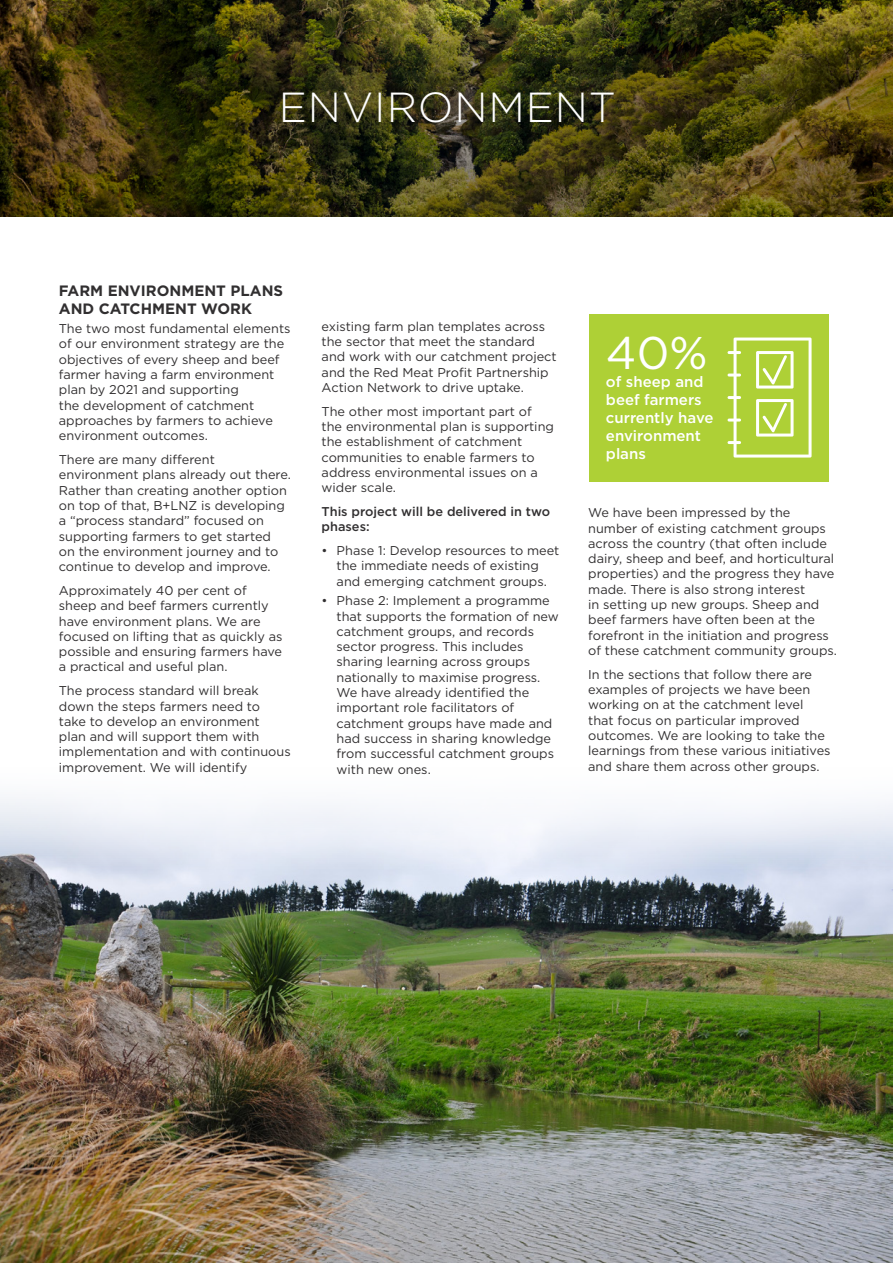
<style>
.page{position:relative;width:893px;height:1263px;background:#fff}
.page>*{position:absolute;margin:0;border:0;box-sizing:border-box;transform-origin:0 0}
.Body_Black_8_5pt{font:45.75px "Gotham";color:#fff}
.Body_Black_8_5pt-2{font:300 42px "Gotham";letter-spacing:.02em;color:#fff}
.Body_Black_8_5pt-3{font:500 15px/18px "Gotham";color:#fff}
.Upper_body{font:700 15px/18px "Gotham";color:#312f30}
.Body_Black_8_5pt-4{font:12.75px/15.3px "Gotham";color:#312f30}
.Body_Black_8_5pt-5{font:500 12.75px/15.3px "Gotham";color:#312f30}
</style>
<div class="page">
<div style="left:589px;top:314px;width:240px;height:168px;background:#aed036"></div>
<img style="left:0;top:0;width:893px;height:216px">
<img style="left:0;top:797px;width:893px;height:466px">
<svg style="left:728px;top:338px;width:84px;height:120px"></svg>
<p class="Body_Black_8_5pt-2" style="left:279px;top:81px;width:338px">ENVIRONMENT</p>
<p class="Upper_body" style="left:59px;top:281px;width:226px">FARM ENVIRONMENT PLANS<br>AND CATCHMENT WORK</p>
<p class="Body_Black_8_5pt-4" style="left:59px;top:321px;width:233px">The two most fundamental elements of our environment strategy are the objectives of every sheep and beef farmer having a farm environment plan by 2021 and supporting<br>the development of catchment approaches by farmers to achieve environment outcomes.</p>
<p class="Body_Black_8_5pt-4" style="left:59px;top:452px;width:234px">There are many different environment plans already out there.<br>Rather than creating another option on top of that, B+LNZ is developing a “process standard” focused on supporting farmers to get started<br>on the environment journey and to continue to develop and improve.</p>
<p class="Body_Black_8_5pt-4" style="left:59px;top:582px;width:225px">Approximately 40 per cent of sheep and beef farmers currently have environment plans. We are focused on lifting that as quickly as possible and ensuring farmers have a practical and useful plan.</p>
<p class="Body_Black_8_5pt-4" style="left:59px;top:683px;width:233px">The process standard will break down the steps farmers need to<br>take to develop an environment<br>plan and will support them with implementation and with continuous improvement. We will identify</p>
<p class="Body_Black_8_5pt-4" style="left:322px;top:318px;width:237px">existing farm plan templates across the sector that meet the standard and work with our catchment project and the Red Meat Profit Partnership Action Network to drive uptake.</p>
<p class="Body_Black_8_5pt-4" style="left:322px;top:403px;width:234px">The other most important part of the environmental plan is supporting the establishment of catchment communities to enable farmers to address environmental issues on a wider scale.</p>
<p class="Body_Black_8_5pt-5" style="left:322px;top:504px;width:230px">This project will be delivered in two phases:</p>
<p class="Body_Black_8_5pt-4" style="left:322px;top:543px;width:239px;text-align:center">• Phase 1: Develop resources to meet the immediate needs of existing<br>and emerging catchment groups.</p>
<p class="Body_Black_8_5pt-4" style="left:337px;top:593px;width:224px;text-indent:-15px">• Phase 2: Implement a programme that supports the formation of new catchment groups, and records sector progress. This includes sharing learning across groups nationally to maximise progress.<br>We have already identified the important role facilitators of catchment groups have made and had success in sharing knowledge from successful catchment groups with new ones.</p>
<p class="Body_Black_8_5pt" style="left:606px;top:324px;width:103px">40%</p>
<p class="Body_Black_8_5pt-3" style="left:606px;top:373px;width:109px">of sheep and beef farmers currently have environment plans</p>
<p class="Body_Black_8_5pt-4" style="left:588px;top:505px;width:250px">We have been impressed by the number of existing catchment groups across the country (that often include dairy, sheep and beef, and horticultural properties) and the progress they have made. There is also strong interest<br>in setting up new groups. Sheep and beef farmers have often been at the forefront in the initiation and progress of these catchment community groups.</p>
<p class="Body_Black_8_5pt-4" style="left:588px;top:666px;width:244px">In the sections that follow there are examples of projects we have been working on at the catchment level that focus on particular improved outcomes. We are looking to take the learnings from these various initiatives and share them across other groups.</p>
</div>
